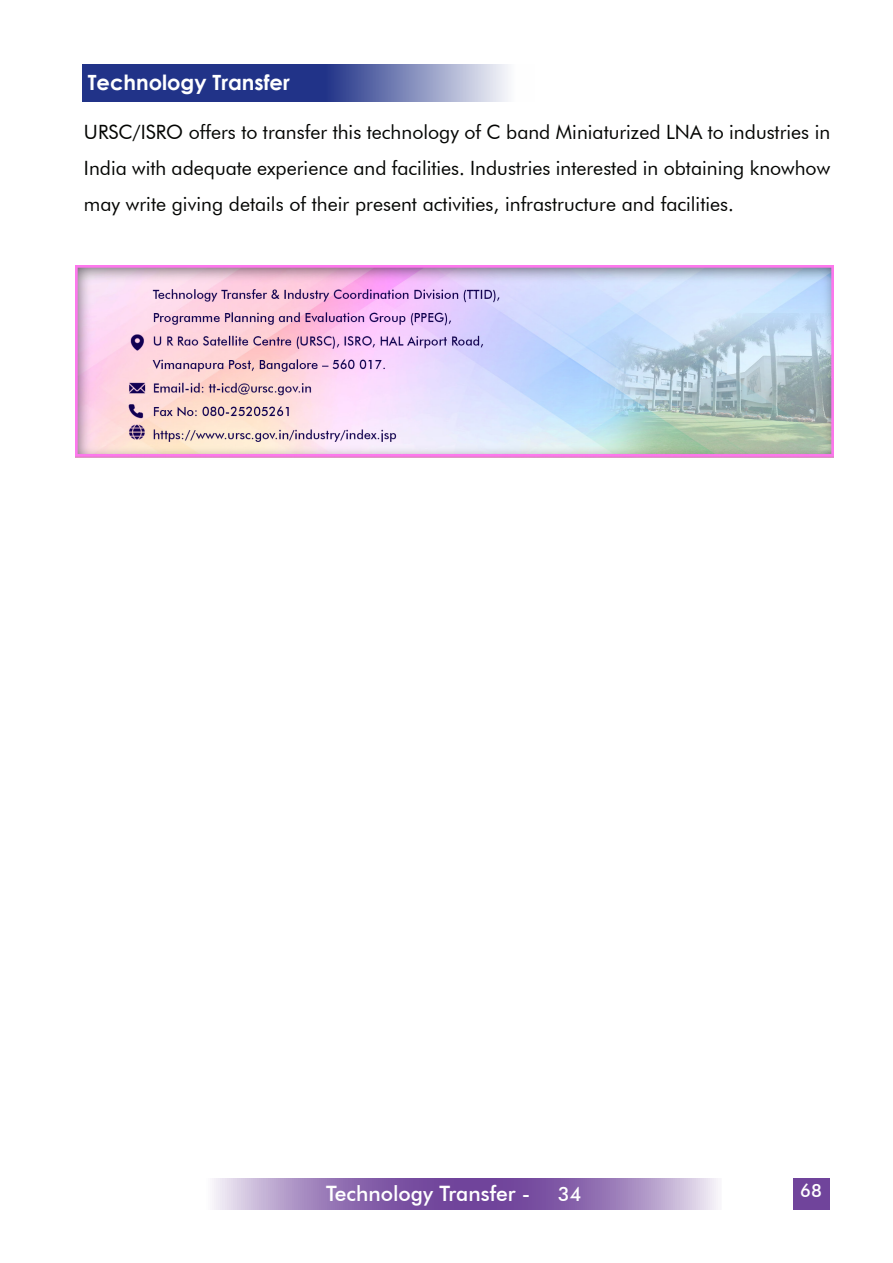
<style>
.page{position:relative;width:893px;height:1263px;background:#fff}
.page>*{position:absolute;margin:0;border:0;box-sizing:border-box;transform-origin:0 0}
.t1{font:500 21.15px "Futura BT";color:#fff}
.t2{font:700 21px "Century Gothic";color:#fff}
.t3{font:19.65px/36px "Futura BT";color:#040503;text-align:justify}
.Book_Font_Bullets{font:500 19.65px "Futura BT";color:#fff}
.PageNum{font:500 18.15px "Futura BT";color:#fff}
</style>
<div class="page">
<svg style="left:212px;top:1178px;width:506px;height:31px;background:#9c7db9"></svg>
<div style="left:793px;top:1178px;width:36px;height:31px;background:#70449b"></div>
<svg style="left:82px;top:64px;width:426px;height:38px;background:#4d5ca0"></svg>
<img style="left:76px;top:265px;width:757px;height:193px">
<p class="t2" style="left:88px;top:66px;width:204px">Technology Transfer</p>
<p class="t3" style="left:84px;top:114px;width:748px">URSC/ISRO offers to transfer this technology of C band Miniaturized LNA to industries in India with adequate experience and facilities. Industries interested in obtaining knowhow may write giving details of their present activities, infrastructure and facilities.</p>
<p class="t1" style="left:326px;top:1181px;width:206px">Technology Transfer -</p>
<p class="Book_Font_Bullets" style="left:558px;top:1182px;width:25px">34</p>
<p class="PageNum" style="left:800px;top:1180px;width:23px">68</p>
</div>
